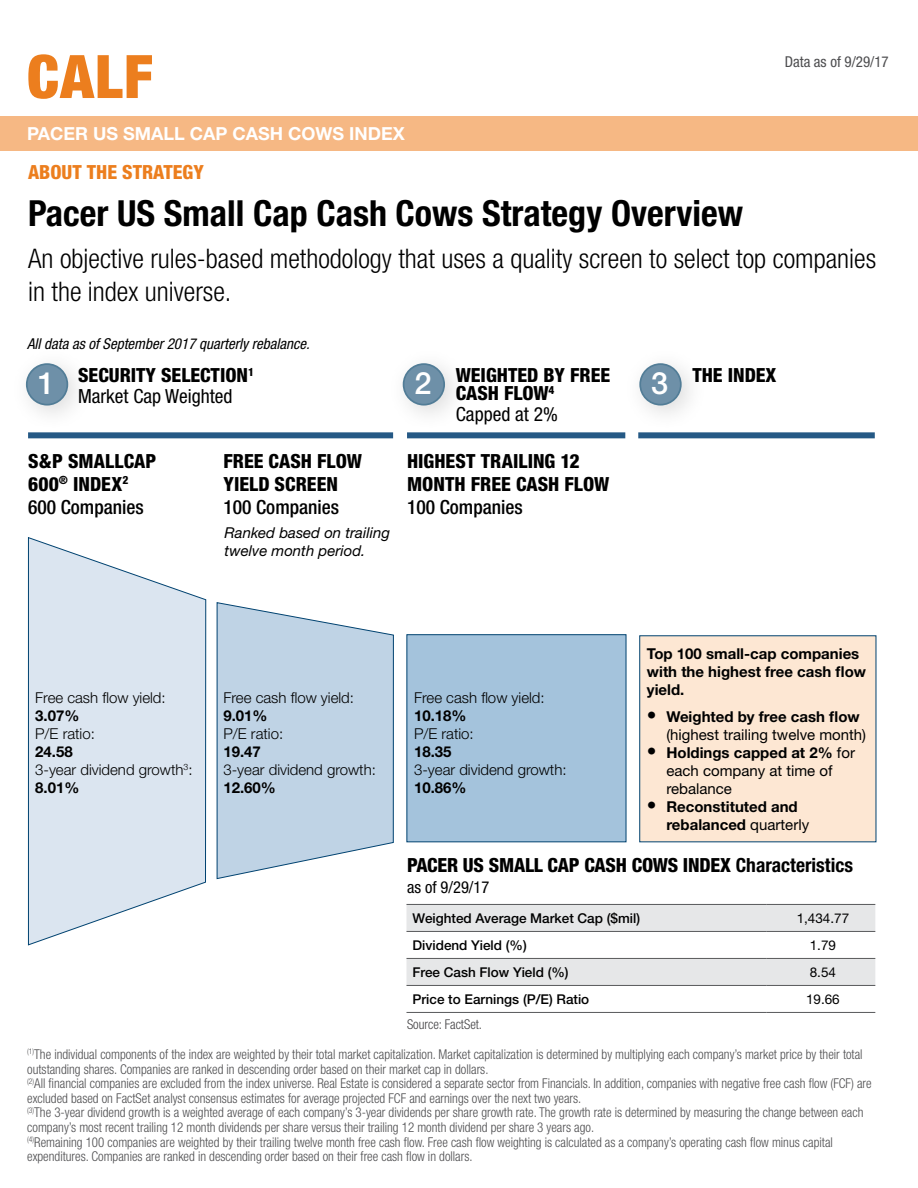
<style>
.page{position:relative;width:918px;height:1188px;background:#fff}
.page>*{position:absolute;margin:0;border:0;box-sizing:border-box;transform-origin:0 0}
.t1{font:900 condensed 60px "Helvetica Neue";color:#ec7e1e}
.t2{font:700 condensed 36px "Helvetica Neue";color:#000}
.t3{font:500 30.75px "Helvetica Neue";color:#fff}
.t4{font:300 condensed 27px/33px "Helvetica Neue";color:#000}
.t5{font:800 condensed 19.5px/23.4px "Helvetica Neue";color:#000}
.t6{font:500 condensed 19.5px "Helvetica Neue";color:#000}
.t7{font:800 condensed 19.5px "Helvetica Neue";color:#ec7e1e}
.t8{font:condensed 19.5px "Helvetica Neue";color:#000}
.t9{font:700 18px "Helvetica Neue";color:#fff}
.t10{font:condensed 16.5px "Helvetica Neue";color:#000}
.t11{font:300 15px/18px "Helvetica Neue";color:#000}
.t12{font:700 15px/18px "Helvetica Neue";color:#000}
.t13{font:15px/18px "Helvetica Neue";color:#000}
.t14{font:italic condensed 15px "Helvetica Neue";color:#000}
.t15{font:italic 15px/18px "Helvetica Neue";color:#000}
.t16{font:condensed 15px "Helvetica Neue";color:#4d4d4f}
.t17{font:300 condensed 13.5px/14.5px "Helvetica Neue";color:#4d4d4f;scale:.96 1}
.t18{font:500 13.5px "Helvetica Neue";color:#000}
.t19{font:13.5px "Helvetica Neue";color:#000}
.t20{font:300 condensed 13.5px "Helvetica Neue";color:#414042;scale:.96 1}
.s1{font-weight:400}
.s2{font-weight:500;font-stretch:normal;font-size:30.75px;color:#fff}
.s3{font-weight:700}
.s4{font-weight:800;font-stretch:condensed;font-size:19.5px}
</style>
<div class="page">
<div style="left:0;top:117px;width:918px;height:34px;background:#f6b884"></div>
<svg style="left:406px;top:905px;width:469px;height:80px"></svg>
<hr style="left:406px;top:931px;width:361px;height:1px;background:#58595b">
<hr style="left:767px;top:931px;width:108px;height:1px;background:#58595b">
<hr style="left:406px;top:958px;width:361px;height:1px;background:#58595b">
<hr style="left:767px;top:958px;width:108px;height:1px;background:#58595b">
<hr style="left:406px;top:985px;width:361px;height:1px;background:#58595b">
<hr style="left:767px;top:985px;width:108px;height:1px;background:#58595b">
<hr style="left:406px;top:1012px;width:361px;height:1px;background:#58595b">
<hr style="left:767px;top:1012px;width:108px;height:1px;background:#58595b">
<hr style="left:406px;top:904px;width:361px;height:1px;background:#58595b">
<hr style="left:767px;top:904px;width:108px;height:1px;background:#58595b">
<svg style="left:27px;top:537px;width:180px;height:409px"></svg>
<svg style="left:216px;top:602px;width:178px;height:278px;background:#c4d6e6"></svg>
<div style="left:10px;top:347px;width:86px;height:86px;background:#000;opacity:.15"></div>
<div style="left:27px;top:364px;width:40px;height:41px;background:#6e90a8;border-radius:50%"></div>
<div style="left:26px;top:363px;width:42px;height:43px;border:2px solid #527d97;border-radius:50%"></div>
<div style="left:28px;top:432px;width:365px;height:6px;background:#255985"></div>
<div style="left:639px;top:635px;width:237px;height:207px;background:#fde7d3"></div>
<div style="left:407px;top:432px;width:218px;height:6px;background:#255985"></div>
<div style="left:387px;top:347px;width:85px;height:86px;background:#000;opacity:.15"></div>
<div style="left:404px;top:364px;width:40px;height:41px;background:#6e90a8;border-radius:50%"></div>
<div style="left:403px;top:363px;width:42px;height:43px;border:2px solid #527d97;border-radius:50%"></div>
<div style="left:406px;top:634px;width:220px;height:208px;background:#a4c3dc"></div>
<div style="left:638px;top:432px;width:237px;height:6px;background:#255985"></div>
<div style="left:623px;top:347px;width:86px;height:86px;background:#000;opacity:.15"></div>
<div style="left:640px;top:364px;width:41px;height:41px;background:#6e90a8;border-radius:50%"></div>
<div style="left:639px;top:363px;width:43px;height:43px;border:2px solid #527d97;border-radius:50%"></div>
<h1 class="t1" style="left:27px;top:40px;width:127px">CALF</h1>
<h3 class="t9" style="left:27px;top:123px;width:379px">PACER US SMALL CAP CASH COWS INDEX</h3>
<h3 class="t7" style="left:28px;top:160px;width:177px">ABOUT THE STRATEGY</h3>
<h2 class="t2" style="left:28px;top:191px;width:717px">Pacer US Small Cap Cash Cows Strategy Overview</h2>
<h3 class="t4" style="left:28px;top:242px;width:850px">An objective rules-based methodology that uses a quality screen to select top companies in the index universe.</h3>
<p class="t16" style="left:785px;top:53px;width:106px">Data as of 9/29/17</p>
<p class="t14" style="left:27px;top:335px;width:284px">All data as of September 2017 quarterly rebalance.</p>
<h3 class="t3" style="left:38px;top:365px;width:19px">1</h3>
<h3 class="t5" style="left:78px;top:364px;width:177px;line-height:21px">SECURITY SELECTION<sup>1<br></sup><span class="s1">Market Cap Weighted</span></h3>
<h3 class="t5" style="left:28px;top:449px;width:130px">S&amp;P SMALLCAP<br>600<sup>®</sup> INDEX<sup>2</sup></h3>
<h3 class="t5" style="left:223px;top:449px;width:140px">FREE CASH FLOW<br>YIELD SCREEN</h3>
<h3 class="t6" style="left:28px;top:495px;width:117px">600 Companies</h3>
<h3 class="t6" style="left:223px;top:495px;width:117px">100 Companies</h3>
<p class="t15" style="left:225px;top:523px;width:167px">Ranked based on trailing twelve month period.</p>
<h3 class="t5" style="left:456px;top:366px;width:156px;line-height:18px;text-indent:-41px"><span class="s2">2</span> WEIGHTED BY FREE<br>CASH FLOW<sup>4</sup></h3>
<h3 class="t8" style="left:456px;top:403px;width:104px">Capped at 2%</h3>
<h3 class="t5" style="left:407px;top:449px;width:204px">HIGHEST TRAILING 12<br>MONTH FREE CASH FLOW</h3>
<h3 class="t6" style="left:407px;top:495px;width:117px">100 Companies</h3>
<h3 class="t5" style="left:651px;top:363px;width:127px"><span class="s2">3</span> THE INDEX</h3>
<p class="t11" style="left:35px;top:688px;width:132px">Free cash flow yield:</p>
<p class="t12" style="left:35px;top:706px;width:46px">3.07%</p>
<p class="t11" style="left:35px;top:724px;width:61px">P/E ratio:</p>
<p class="t11" style="left:35px;top:742px;width:159px"><span class="s3">24.58<br></span>3-year dividend growth<sup>3</sup>:<br><span class="s3">8.01%</span></p>
<p class="t11" style="left:223px;top:688px;width:132px">Free cash flow yield:</p>
<p class="t12" style="left:223px;top:706px;width:46px">9.01%</p>
<p class="t11" style="left:223px;top:724px;width:61px">P/E ratio:</p>
<p class="t12" style="left:223px;top:742px;width:39px">19.47</p>
<p class="t11" style="left:223px;top:760px;width:154px">3-year dividend growth:</p>
<p class="t12" style="left:223px;top:778px;width:54px">12.60%</p>
<p class="t11" style="left:414px;top:688px;width:132px">Free cash flow yield:</p>
<p class="t12" style="left:414px;top:706px;width:54px">10.18%</p>
<p class="t11" style="left:414px;top:724px;width:61px">P/E ratio:</p>
<p class="t12" style="left:414px;top:742px;width:39px">18.35</p>
<p class="t11" style="left:414px;top:760px;width:154px">3-year dividend growth:</p>
<p class="t12" style="left:414px;top:778px;width:54px">10.86%</p>
<p class="t12" style="left:647px;top:645px;width:221px">Top 100 small-cap companies with the highest free cash flow yield.</p>
<p class="t13" style="left:666px;top:708px;width:201px;text-indent:-20px"><span class="s4">•</span> <span class="s3">Weighted by free cash flow </span>(highest trailing twelve month)</p>
<p class="t13" style="left:666px;top:744px;width:190px;text-indent:-20px"><span class="s4">•</span> <span class="s3">Holdings capped at 2%</span> for each company at time of rebalance</p>
<p class="t12" style="left:666px;top:798px;width:144px;text-indent:-20px"><span class="s4">•</span> Reconstituted and rebalanced <span class="s1">quarterly</span></p>
<h3 class="t5" style="left:407px;top:853px;width:448px">PACER US SMALL CAP CASH COWS INDEX <span class="s3">Characteristics</span></h3>
<p class="t10" style="left:407px;top:877px;width:84px">as of 9/29/17</p>
<p class="t18" style="left:412px;top:910px;width:229px">Weighted Average Market Cap ($mil)</p>
<p class="t19" style="left:797px;top:910px;width:54px">1,434.77</p>
<p class="t18" style="left:412px;top:937px;width:116px">Dividend Yield (%)</p>
<p class="t19" style="left:810px;top:937px;width:28px">1.79</p>
<p class="t18" style="left:412px;top:964px;width:158px">Free Cash Flow Yield (%)</p>
<p class="t19" style="left:810px;top:964px;width:28px">8.54</p>
<p class="t18" style="left:412px;top:991px;width:178px">Price to Earnings (P/E) Ratio</p>
<p class="t19" style="left:806px;top:991px;width:35px">19.66</p>
<p class="t20" style="left:407px;top:1017px;width:80px">Source: FactSet.</p>
<p class="t17" style="left:27px;top:1047px;width:881px"><sup>(1)</sup>The individual components of the index are weighted by their total market capitalization. Market capitalization is determined by multiplying each company’s market price by their total outstanding shares. Companies are ranked in descending order based on their market cap in dollars.<br><sup>(2)</sup>All financial companies are excluded from the index universe. Real Estate is considered a separate sector from Financials. In addition, companies with negative free cash flow (FCF) are excluded based on FactSet analyst consensus estimates for average projected FCF and earnings over the next two years.<br><sup>(3)</sup>The 3-year dividend growth is a weighted average of each company’s 3-year dividends per share growth rate. The growth rate is determined by measuring the change between each company’s most recent trailing 12 month dividends per share versus their trailing 12 month dividend per share 3 years ago.<br><sup>(4)</sup>Remaining 100 companies are weighted by their trailing twelve month free cash flow. Free cash flow weighting is calculated as a company’s operating cash flow minus capital expenditures. Companies are ranked in descending order based on their free cash flow in dollars.</p>
</div>
